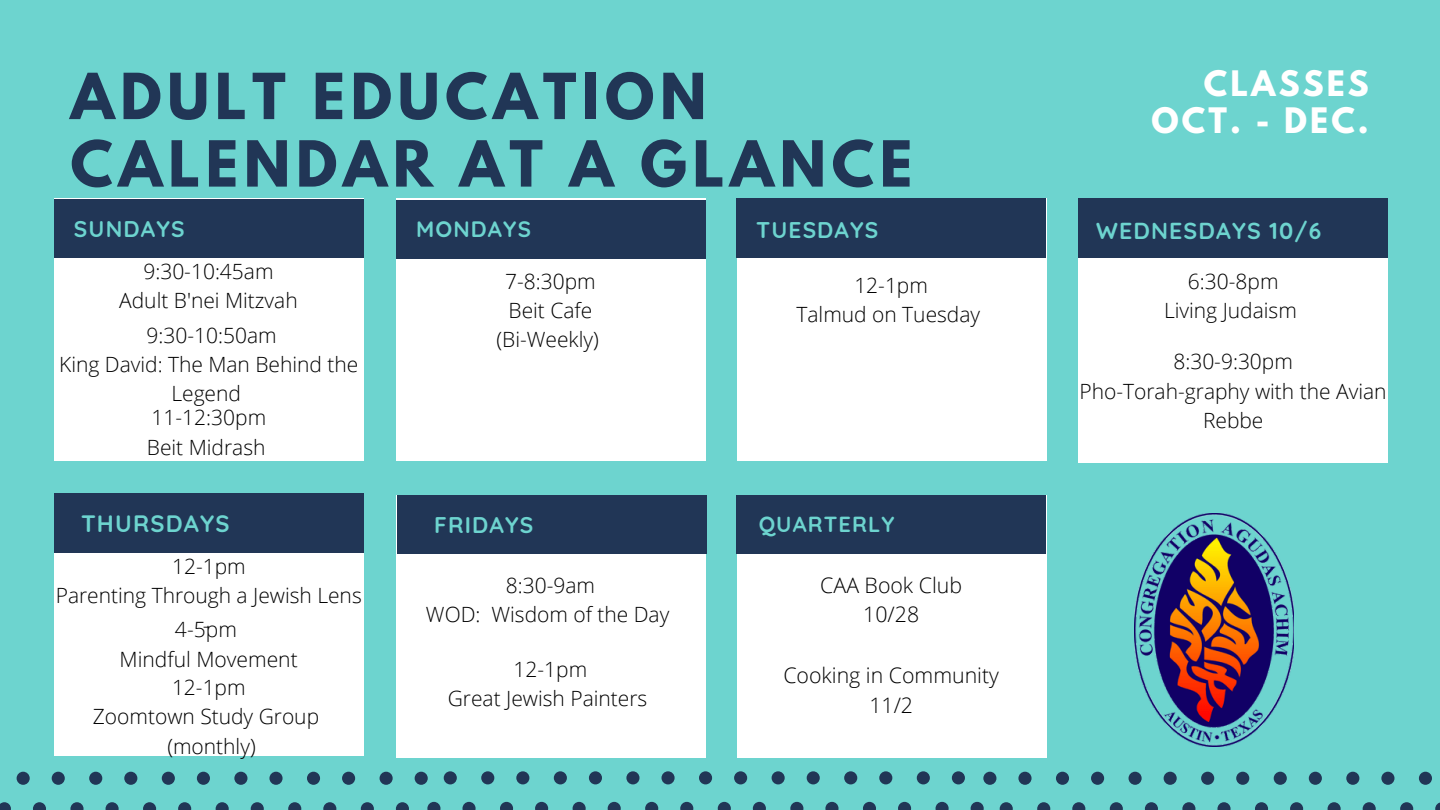
<style>
.page{position:relative;width:1440px;height:810px;background:#6dd4cf}
.page>*{position:absolute;margin:0;border:0;box-sizing:border-box;transform-origin:0 0}
.t1{font:700 56.2px/67.5px "League Spartan";letter-spacing:.1em;color:#213656}
.t2{font:700 31.1px/36.8px "League Spartan";letter-spacing:.1em;color:#fff;text-align:right}
.t3{font:700 23.7px "Quicksand";letter-spacing:.05em;color:#6dd4cf}
.t4{font:700 23.1px "Quicksand";letter-spacing:.05em;color:#6dd4cf}
.t5{font:700 22.6px "Quicksand";letter-spacing:.05em;color:#6dd4cf}
.t6{font:700 22.2px "Quicksand";letter-spacing:.05em;color:#6dd4cf}
.t7{font:700 21.8px "Quicksand";letter-spacing:.05em;color:#6dd4cf}
.t8{font:300 21.3px "Open Sans";color:#000}
.t9{font:300 21.1px "Open Sans";color:#000}
.t10{font:300 21px/29.2px "Open Sans";color:#000;text-align:center}
</style>
<div class="page">
<div style="left:54px;top:199px;width:310px;height:261px;background:#fff"></div>
<div style="left:737px;top:199px;width:310px;height:261px;background:#fff"></div>
<div style="left:1078px;top:201px;width:310px;height:261px;background:#fff"></div>
<svg style="left:427px;top:802px;width:13px;height:8px"></svg>
<svg style="left:462px;top:802px;width:14px;height:8px"></svg>
<svg style="left:500px;top:802px;width:13px;height:8px"></svg>
<svg style="left:535px;top:802px;width:13px;height:8px"></svg>
<svg style="left:573px;top:802px;width:13px;height:8px"></svg>
<svg style="left:608px;top:802px;width:13px;height:8px"></svg>
<svg style="left:645px;top:802px;width:13px;height:8px"></svg>
<svg style="left:680px;top:802px;width:13px;height:8px"></svg>
<svg style="left:718px;top:802px;width:13px;height:8px"></svg>
<svg style="left:753px;top:802px;width:13px;height:8px"></svg>
<svg style="left:790px;top:802px;width:13px;height:8px"></svg>
<svg style="left:825px;top:802px;width:14px;height:8px"></svg>
<svg style="left:863px;top:802px;width:13px;height:8px"></svg>
<svg style="left:898px;top:802px;width:13px;height:8px"></svg>
<svg style="left:936px;top:802px;width:13px;height:8px"></svg>
<svg style="left:971px;top:802px;width:13px;height:8px"></svg>
<div style="left:444px;top:772px;width:13px;height:12px;background:#213656;border-radius:50%"></div>
<div style="left:481px;top:772px;width:13px;height:12px;background:#213656;border-radius:50%"></div>
<div style="left:516px;top:772px;width:13px;height:12px;background:#213656;border-radius:50%"></div>
<div style="left:554px;top:772px;width:13px;height:12px;background:#213656;border-radius:50%"></div>
<div style="left:589px;top:772px;width:13px;height:12px;background:#213656;border-radius:50%"></div>
<div style="left:626px;top:772px;width:14px;height:12px;background:#213656;border-radius:50%"></div>
<div style="left:662px;top:772px;width:13px;height:12px;background:#213656;border-radius:50%"></div>
<div style="left:699px;top:772px;width:13px;height:12px;background:#213656;border-radius:50%"></div>
<div style="left:734px;top:772px;width:13px;height:12px;background:#213656;border-radius:50%"></div>
<div style="left:772px;top:772px;width:13px;height:12px;background:#213656;border-radius:50%"></div>
<div style="left:807px;top:772px;width:13px;height:12px;background:#213656;border-radius:50%"></div>
<div style="left:844px;top:772px;width:13px;height:12px;background:#213656;border-radius:50%"></div>
<div style="left:879px;top:772px;width:13px;height:12px;background:#213656;border-radius:50%"></div>
<div style="left:917px;top:772px;width:13px;height:12px;background:#213656;border-radius:50%"></div>
<div style="left:952px;top:772px;width:13px;height:12px;background:#213656;border-radius:50%"></div>
<div style="left:17px;top:772px;width:13px;height:13px;background:#213656;border-radius:50%"></div>
<div style="left:52px;top:772px;width:13px;height:13px;background:#213656;border-radius:50%"></div>
<div style="left:89px;top:772px;width:13px;height:13px;background:#213656;border-radius:50%"></div>
<div style="left:124px;top:772px;width:13px;height:13px;background:#213656;border-radius:50%"></div>
<div style="left:162px;top:772px;width:13px;height:13px;background:#213656;border-radius:50%"></div>
<div style="left:197px;top:772px;width:13px;height:13px;background:#213656;border-radius:50%"></div>
<div style="left:234px;top:772px;width:13px;height:13px;background:#213656;border-radius:50%"></div>
<div style="left:269px;top:772px;width:14px;height:13px;background:#213656;border-radius:50%"></div>
<div style="left:307px;top:772px;width:13px;height:13px;background:#213656;border-radius:50%"></div>
<div style="left:342px;top:772px;width:13px;height:13px;background:#213656;border-radius:50%"></div>
<div style="left:380px;top:772px;width:13px;height:13px;background:#213656;border-radius:50%"></div>
<div style="left:415px;top:772px;width:13px;height:13px;background:#213656;border-radius:50%"></div>
<svg style="left:0;top:802px;width:11px;height:8px"></svg>
<svg style="left:33px;top:802px;width:13px;height:8px"></svg>
<svg style="left:70px;top:802px;width:14px;height:8px"></svg>
<svg style="left:106px;top:802px;width:13px;height:8px"></svg>
<svg style="left:143px;top:802px;width:13px;height:8px"></svg>
<svg style="left:178px;top:802px;width:13px;height:8px"></svg>
<svg style="left:216px;top:802px;width:13px;height:8px"></svg>
<svg style="left:251px;top:802px;width:13px;height:8px"></svg>
<svg style="left:288px;top:802px;width:13px;height:8px"></svg>
<svg style="left:323px;top:802px;width:13px;height:8px"></svg>
<svg style="left:361px;top:802px;width:13px;height:8px"></svg>
<svg style="left:396px;top:802px;width:13px;height:8px"></svg>
<div style="left:983px;top:772px;width:13px;height:13px;background:#213656;border-radius:50%"></div>
<div style="left:1018px;top:772px;width:14px;height:13px;background:#213656;border-radius:50%"></div>
<div style="left:1056px;top:772px;width:13px;height:13px;background:#213656;border-radius:50%"></div>
<div style="left:1091px;top:772px;width:13px;height:13px;background:#213656;border-radius:50%"></div>
<div style="left:1129px;top:772px;width:13px;height:13px;background:#213656;border-radius:50%"></div>
<div style="left:1164px;top:772px;width:13px;height:13px;background:#213656;border-radius:50%"></div>
<div style="left:1201px;top:772px;width:13px;height:13px;background:#213656;border-radius:50%"></div>
<div style="left:1236px;top:772px;width:13px;height:13px;background:#213656;border-radius:50%"></div>
<div style="left:1274px;top:772px;width:13px;height:13px;background:#213656;border-radius:50%"></div>
<div style="left:1309px;top:772px;width:13px;height:13px;background:#213656;border-radius:50%"></div>
<div style="left:1346px;top:772px;width:13px;height:13px;background:#213656;border-radius:50%"></div>
<div style="left:1381px;top:772px;width:13px;height:13px;background:#213656;border-radius:50%"></div>
<div style="left:1419px;top:772px;width:13px;height:13px;background:#213656;border-radius:50%"></div>
<svg style="left:1000px;top:802px;width:13px;height:8px"></svg>
<svg style="left:1037px;top:802px;width:13px;height:8px"></svg>
<svg style="left:1072px;top:802px;width:13px;height:8px"></svg>
<svg style="left:1110px;top:802px;width:13px;height:8px"></svg>
<svg style="left:1145px;top:802px;width:13px;height:8px"></svg>
<svg style="left:1182px;top:802px;width:13px;height:8px"></svg>
<svg style="left:1217px;top:802px;width:14px;height:8px"></svg>
<svg style="left:1255px;top:802px;width:13px;height:8px"></svg>
<svg style="left:1290px;top:802px;width:13px;height:8px"></svg>
<svg style="left:1328px;top:802px;width:13px;height:8px"></svg>
<svg style="left:1363px;top:802px;width:13px;height:8px"></svg>
<svg style="left:1400px;top:802px;width:13px;height:8px"></svg>
<svg style="left:1435px;top:802px;width:5px;height:8px"></svg>
<div style="left:54px;top:494px;width:310px;height:262px;background:#fff"></div>
<div style="left:397px;top:495px;width:309px;height:262px;background:#fff"></div>
<div style="left:737px;top:495px;width:310px;height:262px;background:#fff"></div>
<div style="left:396px;top:199px;width:309px;height:261px;background:#fff"></div>
<div style="left:54px;top:199px;width:310px;height:59px;background:#213656"></div>
<div style="left:396px;top:200px;width:310px;height:59px;background:#213656"></div>
<div style="left:736px;top:199px;width:310px;height:58px;background:#213656"></div>
<div style="left:1078px;top:199px;width:310px;height:58px;background:#213656"></div>
<div style="left:54px;top:494px;width:310px;height:58px;background:#213656"></div>
<div style="left:397px;top:495px;width:310px;height:59px;background:#213656"></div>
<div style="left:736px;top:495px;width:310px;height:59px;background:#213656"></div>
<img style="left:1135px;top:514px;width:159px;height:232px">
<p class="t1" style="left:70px;top:70px;width:843px">ADULT EDUCATION<br>CALENDAR AT A GLANCE</p>
<p class="t2" style="left:1151px;top:69px;width:219px">CLASSES<br>OCT. - DEC.</p>
<p class="t5" style="left:74px;top:214px;width:112px">SUNDAYS</p>
<p class="t6" style="left:416px;top:215px;width:116px">MONDAYS</p>
<p class="t5" style="left:756px;top:215px;width:124px">TUESDAYS</p>
<p class="t4" style="left:1096px;top:215px;width:227px">WEDNESDAYS 10/6</p>
<p class="t10" style="left:143px;top:256px;width:132px">9:30-10:45am</p>
<p class="t10" style="left:119px;top:285px;width:180px">Adult B'nei Mitzvah</p>
<p class="t10" style="left:147px;top:320px;width:132px">9:30-10:50am</p>
<p class="t10" style="left:59px;top:349px;width:301px">King David: The Man Behind the<br>Legend</p>
<p class="t10" style="left:152px;top:403px;width:116px">11-12:30pm</p>
<p class="t10" style="left:147px;top:432px;width:120px">Beit Midrash</p>
<p class="t3" style="left:81px;top:508px;width:150px">THURSDAYS</p>
<p class="t10" style="left:172px;top:551px;width:75px">12-1pm</p>
<p class="t10" style="left:56px;top:581px;width:308px">Parenting Through a Jewish Lens -</p>
<p class="t9" style="left:175px;top:615px;width:63px">4-5pm</p>
<p class="t9" style="left:120px;top:644px;width:180px">Mindful Movement</p>
<p class="t10" style="left:172px;top:672px;width:75px">12-1pm</p>
<p class="t10" style="left:93px;top:702px;width:228px">Zoomtown Study Group (monthly)</p>
<p class="t10" style="left:505px;top:266px;width:92px">7-8:30pm</p>
<p class="t10" style="left:509px;top:295px;width:85px">Beit Cafe</p>
<p class="t10" style="left:497px;top:325px;width:104px">(Bi-Weekly)</p>
<p class="t10" style="left:854px;top:270px;width:75px">12-1pm</p>
<p class="t10" style="left:797px;top:300px;width:185px">Talmud on Tuesday</p>
<p class="t5" style="left:434px;top:510px;width:100px">FRIDAYS</p>
<p class="t7" style="left:759px;top:510px;width:137px">QUARTERLY</p>
<p class="t10" style="left:506px;top:570px;width:91px">8:30-9am</p>
<p class="t10" style="left:426px;top:600px;width:245px">WOD: Wisdom of the Day</p>
<p class="t10" style="left:514px;top:654px;width:75px">12-1pm</p>
<p class="t10" style="left:448px;top:683px;width:201px">Great Jewish Painters</p>
<p class="t8" style="left:820px;top:570px;width:143px">CAA Book Club</p>
<p class="t8" style="left:863px;top:600px;width:57px">10/28</p>
<p class="t8" style="left:783px;top:661px;width:217px">Cooking in Community</p>
<p class="t8" style="left:869px;top:690px;width:45px">11/2</p>
<p class="t10" style="left:1188px;top:266px;width:92px">6:30-8pm</p>
<p class="t10" style="left:1164px;top:295px;width:134px">Living Judaism</p>
<p class="t10" style="left:1173px;top:347px;width:121px">8:30-9:30pm</p>
<p class="t10" style="left:1080px;top:376px;width:308px">Pho-Torah-graphy with the Avian<br>Rebbe</p>
</div>
